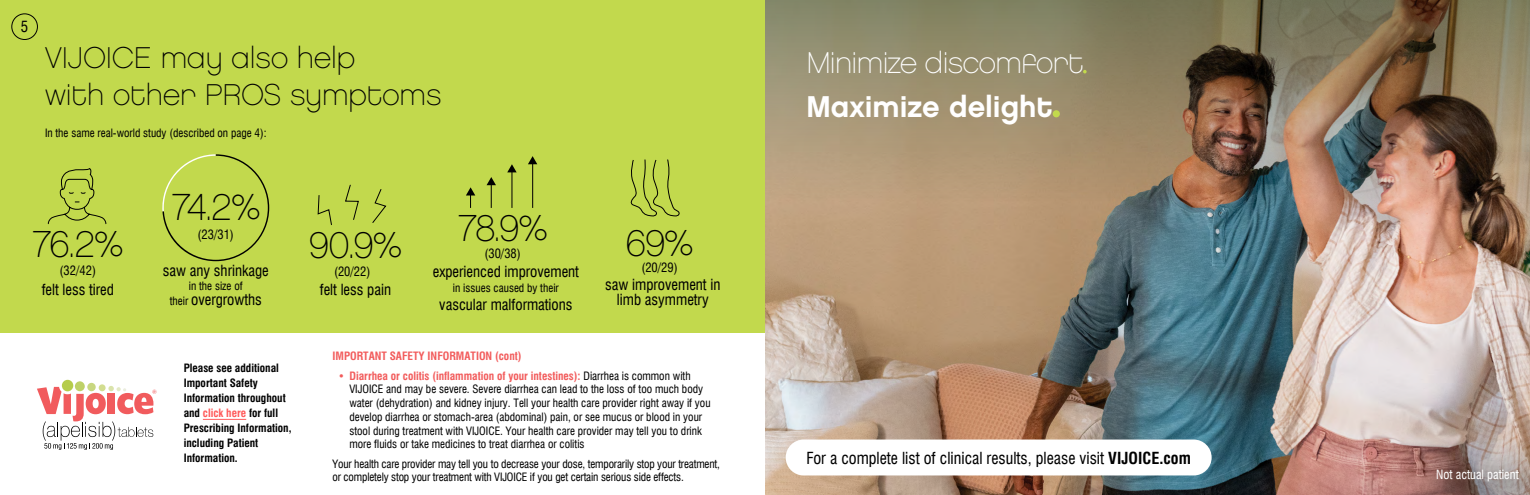
<style>
.page{position:relative;width:1530px;height:495px;background:#fff}
.page>*{position:absolute;margin:0;border:0;box-sizing:border-box;transform-origin:0 0}
.t1{font:37.62px "Chalet Paris Nineteen Sixty";color:#000}
.t2{font:37.5px "Chalet Paris Nineteen Sixty";letter-spacing:-.025em;color:#000}
.t3{font:30px/37.5px "Chalet Paris Nineteen Eighty";color:#000}
.t4{font:30px "Chalet Paris Nineteen Eighty";letter-spacing:-.02em;color:#fff}
.t5{font:30px "Chalet New York Nineteen Eighty";color:#fff}
.t6{font:condensed 16.25px "Swiss 721 BT";color:#000}
.t7{font:condensed 15px/15px "Swiss 721 BT";color:#000;text-align:center}
.t8{font:condensed 12.5px "Swiss 721 BT";color:#000}
.t9{font:condensed 12.5px "Swiss 721 BT";color:#fff}
.t10{font:condensed 11.25px/13.8px "Swiss 721 BT";color:#000}
.t11{font:700 condensed 11.25px/15px "Swiss 721 BT";color:#000}
.t12{font:700 condensed 11.25px "Swiss 721 BT";color:#f25c5c}
.s1{font-size:11.25px}
.s2{color:#ff5a5a}
.s3{font-weight:700;color:#f25c5c}
.s4{font-weight:700}
</style>
<div class="page">
<img style="left:765px;top:215px;width:765px;height:280px">
<img style="left:765px;top:0;width:765px;height:215px">
<div style="left:0;top:0;width:765px;height:332px;background:#c2d94d"></div>
<svg style="left:317px;top:184px;width:70px;height:41px"></svg>
<svg style="left:47px;top:169px;width:60px;height:56px"></svg>
<svg style="left:162px;top:154px;width:107px;height:107px"></svg>
<div style="left:164px;top:156px;width:104px;height:104px;background:#c2d94d;border-radius:50%"></div>
<div style="left:786px;top:440px;width:426px;height:35px;background:#fff;border-radius:18px"></div>
<svg style="left:466px;top:187px;width:9px;height:21px"></svg>
<svg style="left:487px;top:177px;width:9px;height:31px"></svg>
<hr style="left:511px;top:171px;width:1px;height:37px;background:#000">
<svg style="left:507px;top:164px;width:10px;height:8px"></svg>
<hr style="left:532px;top:163px;width:1px;height:45px;background:#000">
<svg style="left:528px;top:156px;width:9px;height:8px"></svg>
<svg style="left:630px;top:159px;width:50px;height:58px"></svg>
<div style="left:1053px;top:110px;width:7px;height:7px;background:#c2d94d;border-radius:50%"></div>
<svg style="left:1083px;top:70px;width:4px;height:3px"></svg>
<hr style="left:203px;top:419px;width:43px;height:1px;background:#ff5a5a">
<div style="left:62px;top:380px;width:12px;height:11px;background:#b5cc4b;border-radius:6px"></div>
<svg style="left:75px;top:381px;width:10px;height:10px"></svg>
<svg style="left:37px;top:383px;width:120px;height:67px"></svg>
<div style="left:1398px;top:430px;width:132px;height:65px;background:#000;opacity:.75"></div>
<div style="left:11px;top:13px;width:27px;height:27px;border:1px solid #000;border-radius:50%"></div>
<h3 class="t7" style="left:21px;top:19px;width:9px">5</h3>
<h3 class="t3" style="left:45px;top:39px;width:398px">VIJOICE may also help<br>with other PROS symptoms</h3>
<p class="t10" style="left:45px;top:126px;width:223px">In the same real-world study (described on page 4):</p>
<h2 class="t2" style="left:32px;top:223px;width:93px">76.2%</h2>
<h3 class="t7" style="left:42px;top:282px;width:74px">felt less tired</h3>
<p class="t8" style="left:60px;top:263px;width:38px">(32/42)</p>
<h1 class="t1" style="left:171px;top:186px;width:90px">74.2%</h1>
<p class="t8" style="left:198px;top:227px;width:38px">(23/31)</p>
<h3 class="t7" style="left:163px;top:263px;width:108px">saw any shrinkage</h3>
<p class="t10" style="left:189px;top:279px;width:55px">in the size of</p>
<h3 class="t7" style="left:170px;top:292px;width:94px"><span class="s1">their</span> overgrowths</h3>
<h2 class="t2" style="left:309px;top:224px;width:94px">90.9%</h2>
<h3 class="t7" style="left:320px;top:282px;width:73px">felt less pain</h3>
<p class="t8" style="left:334px;top:264px;width:38px">(20/22)</p>
<h2 class="t2" style="left:458px;top:206px;width:91px">78.9%</h2>
<h3 class="t7" style="left:433px;top:264px;width:148px">experienced improvement</h3>
<p class="t10" style="left:453px;top:281px;width:107px">in issues caused by their</p>
<h3 class="t7" style="left:439px;top:297px;width:135px">vascular malformations</h3>
<p class="t8" style="left:485px;top:246px;width:38px">(30/38)</p>
<h2 class="t2" style="left:626px;top:221px;width:69px">69%</h2>
<h3 class="t7" style="left:605px;top:277px;width:117px">saw improvement in limb asymmetry</h3>
<p class="t8" style="left:641px;top:260px;width:38px">(20/29)</p>
<p class="t11" style="left:184px;top:361px;width:109px">Please see additional<br>Important Safety<br>Information throughout and <span class="s2">click here</span> for full<br>Prescribing Information, including Patient<br>Information.</p>
<p class="t12" style="left:333px;top:349px;width:191px">IMPORTANT SAFETY INFORMATION (cont)</p>
<p class="t10" style="left:349px;top:369px;width:363px;text-indent:-11px"><span class="s3">• Diarrhea or colitis (inflammation of your intestines):</span> Diarrhea is common with VIJOICE and may be severe. Severe diarrhea can lead to the loss of too much body water (dehydration) and kidney injury. Tell your health care provider right away if you develop diarrhea or stomach-area (abdominal) pain, or see mucus or blood in your stool during treatment with VIJOICE. Your health care provider may tell you to drink more fluids or take medicines to treat diarrhea or colitis</p>
<p class="t10" style="left:333px;top:457px;width:389px">Your health care provider may tell you to decrease your dose, temporarily stop your treatment, or completely stop your treatment with VIJOICE if you get certain serious side effects.</p>
<h3 class="t4" style="left:806px;top:46px;width:279px">Minimize discomfort</h3>
<h3 class="t5" style="left:806px;top:89px;width:248px">Maximize delight</h3>
<h3 class="t6" style="left:806px;top:449px;width:386px">For a complete list of clinical results, please visit <span class="s4">VIJOICE.com</span></h3>
<p class="t9" style="left:1436px;top:467px;width:84px">Not actual patient</p>
</div>
